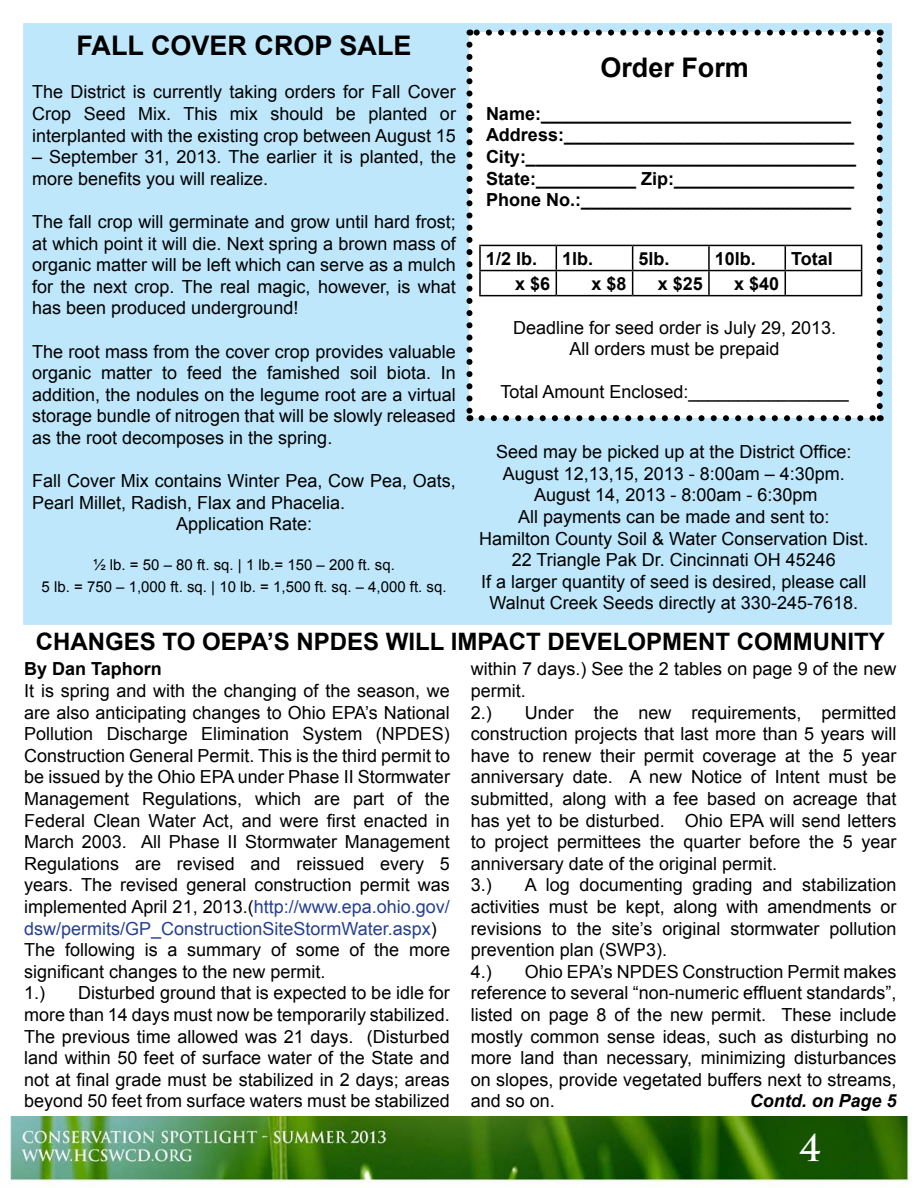
<style>
.page{position:relative;width:918px;height:1188px;background:#fff}
.page>*{position:absolute;margin:0;border:0;box-sizing:border-box;transform-origin:0 0}
.t1{font:700 36px "Trajan Pro";color:#fff}
.t2{font:700 27px "Arial";color:#000}
.t3{font:700 24px "Arial";color:#000}
.t4{font:18px/21.6px "Arial";color:#000;text-align:justify}
.t5{font:700 18px/21.6px "Arial";color:#000}
.t6{font:italic 700 18px "Arial";color:#000}
.t7{font:15px/21.6px "Arial";color:#000;text-align:center}
.s1{color:#25408f}
</style>
<div class="page">
<div style="left:22px;top:22px;width:871px;height:604px;background:#bee7fb;border:2px solid #fff"></div>
<img style="left:8px;top:1117px;width:904px;height:70px">
<div style="left:470px;top:33px;width:410px;height:385px;background:#fff"></div>
<hr style="left:479px;top:245px;width:77px;height:1px;background:#000">
<hr style="left:479px;top:246px;width:2px;height:24px;background:#000">
<hr style="left:556px;top:245px;width:77px;height:1px;background:#000">
<hr style="left:633px;top:245px;width:76px;height:1px;background:#000">
<hr style="left:709px;top:245px;width:76px;height:1px;background:#000">
<hr style="left:708px;top:246px;width:2px;height:24px;background:#000">
<hr style="left:785px;top:245px;width:77px;height:1px;background:#000">
<hr style="left:479px;top:270px;width:77px;height:1px;background:#000">
<hr style="left:479px;top:271px;width:2px;height:24px;background:#000">
<hr style="left:556px;top:270px;width:77px;height:1px;background:#000">
<svg style="left:556px;top:246px;width:1px;height:49px"></svg>
<hr style="left:633px;top:270px;width:76px;height:1px;background:#000">
<svg style="left:632px;top:246px;width:1px;height:49px"></svg>
<hr style="left:709px;top:270px;width:76px;height:1px;background:#000">
<hr style="left:708px;top:271px;width:2px;height:24px;background:#000">
<hr style="left:785px;top:270px;width:77px;height:1px;background:#000">
<svg style="left:785px;top:246px;width:1px;height:49px"></svg>
<svg style="left:861px;top:246px;width:1px;height:49px"></svg>
<hr style="left:479px;top:295px;width:77px;height:1px;background:#000">
<hr style="left:556px;top:295px;width:77px;height:1px;background:#000">
<hr style="left:633px;top:295px;width:76px;height:1px;background:#000">
<hr style="left:709px;top:295px;width:76px;height:1px;background:#000">
<hr style="left:785px;top:295px;width:77px;height:1px;background:#000">
<svg style="left:482px;top:415px;width:392px;height:6px"></svg>
<svg style="left:466px;top:45px;width:6px;height:376px"></svg>
<svg style="left:877px;top:30px;width:6px;height:376px"></svg>
<svg style="left:470px;top:30px;width:398px;height:6px"></svg>
<h2 class="t2" style="left:77px;top:28px;width:34px">FALL</h2>
<h2 class="t2" style="left:151px;top:28px;width:124px">COVER CROP</h2>
<h2 class="t2" style="left:340px;top:28px;width:19px">SALE</h2>
<p class="t4" style="left:32px;top:81px;width:425px">The District is currently taking orders for Fall Cover Crop Seed Mix. This mix should be planted or interplanted with the existing crop between August 15</p>
<p class="t4" style="left:32px;top:146px;width:425px">– September 31, 2013. The earlier it is planted, the more benefits you will realize.</p>
<p class="t4" style="left:32px;top:211px;width:425px">The fall crop will germinate and grow until hard frost; at which point it will die. Next spring a brown mass of organic matter will be left which can serve as a mulch for the next crop. The real magic, however, is what has been produced underground!</p>
<p class="t4" style="left:32px;top:341px;width:425px">The root mass from the cover crop provides valuable organic matter to feed the famished soil biota. In addition, the nodules on the legume root are a virtual storage bundle of nitrogen that will be slowly released as the root decomposes in the spring.</p>
<p class="t4" style="left:32px;top:470px;width:425px">Fall Cover Mix contains Winter Pea, Cow Pea, Oats,</p>
<p class="t4" style="left:32px;top:492px;width:315px">Pearl Millet, Radish, Flax and Phacelia.</p>
<p class="t4" style="left:176px;top:513px;width:138px">Application Rate:</p>
<p class="t7" style="left:42px;top:554px;width:407px">½ lb. = 50 – 80 ft. sq. | 1 lb.= 150 – 200 ft. sq.<br>5 lb. = 750 – 1,000 ft. sq. | 10 lb. = 1,500 ft. sq. – 4,000 ft. sq.</p>
<h2 class="t2" style="left:600px;top:49px;width:150px">Order Form</h2>
<p class="t5" style="left:486px;top:103px;width:372px">Name:_______________________________ Address:_____________________________ City:_________________________________ State:__________ Zip:__________________ Phone No.:___________________________</p>
<p class="t5" style="left:486px;top:248px;width:53px">1/2 lb.</p>
<p class="t5" style="left:562px;top:248px;width:33px">1lb.</p>
<p class="t5" style="left:639px;top:248px;width:33px">5lb.</p>
<p class="t5" style="left:715px;top:248px;width:43px">10lb.</p>
<p class="t5" style="left:791px;top:248px;width:43px">Total</p>
<p class="t5" style="left:515px;top:273px;width:37px">x $6</p>
<p class="t5" style="left:592px;top:273px;width:37px">x $8</p>
<p class="t5" style="left:658px;top:273px;width:47px">x $25</p>
<p class="t5" style="left:734px;top:273px;width:47px">x $40</p>
<p class="t4" style="left:513px;top:317px;width:325px;text-align:center">Deadline for seed order is July 29, 2013.<br>All orders must be prepaid</p>
<p class="t4" style="left:500px;top:381px;width:350px">Total Amount Enclosed:________________</p>
<p class="t4" style="left:479px;top:441px;width:391px;text-align:center">Seed may be picked up at the District Office:<br>August 12,13,15, 2013 - 8:00am – 4:30pm.<br>August 14, 2013 - 8:00am - 6:30pm<br>All payments can be made and sent to:<br>Hamilton County Soil &amp; Water Conservation Dist.<br>22 Triangle Pak Dr. Cincinnati OH 45246<br>If a larger quantity of seed is desired, please call Walnut Creek Seeds directly at 330-245-7618.</p>
<h3 class="t3" style="left:36px;top:625px;width:18px">CHA</h3>
<h3 class="t3" style="left:88px;top:625px;width:132px">NGES TO OEPA</h3>
<h3 class="t3" style="left:267px;top:625px;width:604px">’S NPDES will impact development community</h3>
<p class="t5" style="left:24px;top:659px;width:139px">By Dan Taphorn</p>
<p class="t4" style="left:24px;top:680px;width:427px;text-align:left">It is spring and with the changing of the season, we are also anticipating changes to Ohio EPA’s National Pollution Discharge Elimination System (NPDES)<br>Construction General Permit. This is the third permit to be issued by the Ohio EPA under Phase II Stormwater Management Regulations, which are part of the Federal Clean Water Act, and were first enacted in March 2003. All Phase II Stormwater Management Regulations are revised and reissued every 5 years. The revised general construction permit was implemented April 21, 2013.(<span class="s1">http://www.epa.ohio.gov/ dsw/permits/GP_ConstructionSiteStormWater.aspx</span>)<br>The following is a summary of some of the more significant changes to the new permit.<br>1.)</p>
<p class="t4" style="left:471px;top:658px;width:427px;text-align:left">within 7 days.) See the 2 tables on page 9 of the new permit.<br>2.)</p>
<p class="t4" style="left:471px;top:702px;width:427px;text-align:left;text-indent:54px">Under the new requirements, permitted construction projects that last more than 5 years will have to renew their permit coverage at the 5 year anniversary date. A new Notice of Intent must be submitted, along with a fee based on acreage that has yet to be disturbed. Ohio EPA will send letters to project permittees the quarter before the 5 year anniversary date of the original permit.<br>3.)</p>
<p class="t4" style="left:471px;top:874px;width:427px;text-align:left;text-indent:54px">A log documenting grading and stabilization activities must be kept, along with amendments or revisions to the site’s original stormwater pollution prevention plan (SWP3).<br>4.)</p>
<p class="t4" style="left:471px;top:961px;width:427px;text-indent:54px">Ohio EPA’s NPDES Construction Permit makes reference to several “non-numeric effluent standards”, listed on page 8 of the new permit. These include mostly common sense ideas, such as disturbing no more land than necessary, minimizing disturbances on slopes, provide vegetated buffers next to streams, and so on.</p>
<p class="t4" style="left:24px;top:982px;width:427px;text-indent:54px">Disturbed ground that is expected to be idle for more than 14 days must now be temporarily stabilized.<br>The previous time allowed was 21 days. (Disturbed land within 50 feet of surface water of the State and not at final grade must be stabilized in 2 days; areas beyond 50 feet from surface waters must be stabilized</p>
<p class="t6" style="left:750px;top:1089px;width:148px">Contd. on Page 5</p>
<h1 class="t1" style="left:799px;top:1126px;width:23px">4</h1>
</div>
